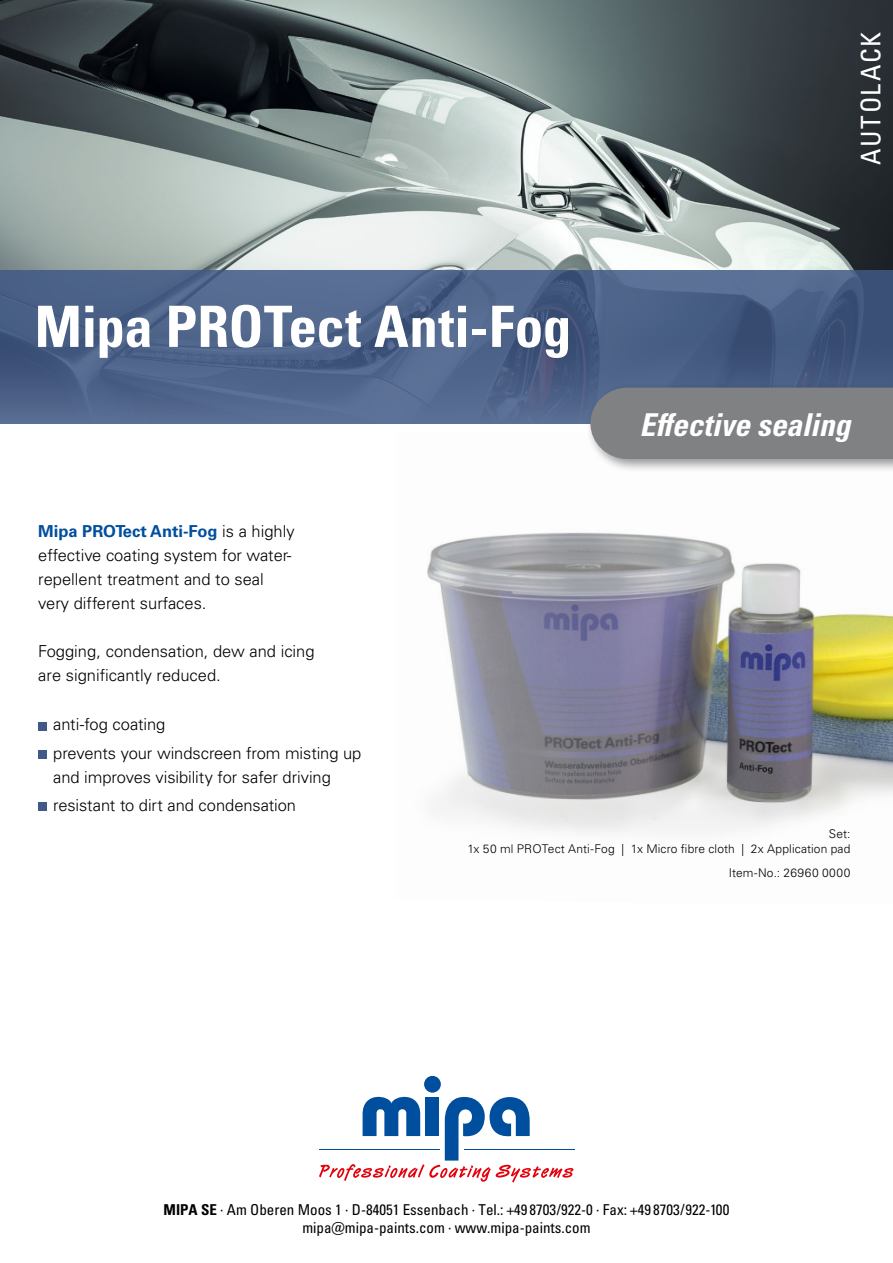
<style>
.page{position:relative;width:893px;height:1263px;background:#fff}
.page>*{position:absolute;margin:0;border:0;box-sizing:border-box;transform-origin:0 0}
.t1{font:57px "Univers LTCYR 67 Bold Cond";letter-spacing:-.005em;color:#fff}
.t2{font:31.5px "Univers LTCYR 67 Bold Cond Obl";letter-spacing:-.005em;color:#fff}
.t3{font:condensed 27px "Univers LTCYR 57";letter-spacing:.05em;color:#fff}
.t4{font:300 16.5px/24px "Univers LT Pro 45";color:#000}
.t5{font:700 16.5px "Univers LT Pro 65";color:#004e9e}
.t6{font:condensed 15px/18px "Univers LTCYR 57";color:#000;text-align:center}
.t7{font:300 12px/15px "Univers LT Pro 45";letter-spacing:.01em;color:#000;text-align:right}
.t8{font:300 12px "Univers LT Pro 45";letter-spacing:.04em;color:#000}
.s1{font-family:"Univers LT Pro 45";font-weight:300;color:#000}
.s2{font-family:"Univers LTCYR 67 Bold Cond";font-stretch:normal}
</style>
<div class="page">
<img style="left:427px;top:532px;width:466px;height:301px">
<img style="left:0;top:0;width:893px;height:270px">
<svg style="left:0;top:270px;width:893px;height:154px;background:#4c6288"></svg>
<div style="left:586px;top:383px;width:307px;height:90px;background:#000;opacity:.4"></div>
<div style="left:590px;top:388px;width:303px;height:71px;background:#808183"></div>
<hr style="left:464px;top:1149px;width:110px;height:1px;background:#004e9e">
<div style="left:424px;top:1076px;width:17px;height:16px;background:#004e9e;border-radius:50%"></div>
<svg style="left:319px;top:1091px;width:254px;height:91px"></svg>
<div style="left:38px;top:722px;width:8px;height:8px;background:#415986"></div>
<div style="left:38px;top:750px;width:8px;height:8px;background:#415986"></div>
<div style="left:38px;top:803px;width:8px;height:8px;background:#415986"></div>
<h3 class="t3" style="left:854px;top:165px;width:134px;rotate:-90deg">AUTOLACK</h3>
<h1 class="t1" style="left:35px;top:292px;width:538px">Mipa PROTect Anti-Fog</h1>
<p class="t5" style="left:38px;top:521px;width:258px">Mipa PROTect Anti-Fog <span class="s1">is a highly</span></p>
<p class="t4" style="left:38px;top:543px;width:255px">effective coating system for water&shy;repellent treatment and to seal very different surfaces.</p>
<p class="t4" style="left:38px;top:639px;width:278px">Fogging, condensation, dew and icing are significantly reduced.</p>
<p class="t4" style="left:53px;top:710px;width:310px;line-height:28.2px">anti-fog coating<br>prevents your windscreen from misting up</p>
<p class="t4" style="left:53px;top:763px;width:279px;line-height:28.2px">and improves visibility for safer driving resistant to dirt and condensation</p>
<h2 class="t2" style="left:640px;top:405px;width:212px">Effective sealing</h2>
<p class="t7" style="left:467px;top:826px;width:385px">Set:<br>1x 50 ml PROTect Anti-Fog | 1x Micro fibre cloth | 2x Application pad</p>
<p class="t8" style="left:729px;top:865px;width:123px">Item-No.: 26960 0000</p>
<p class="t6" style="left:164px;top:1200px;width:567px"><span class="s2">MIPA SE</span> · Am Oberen Moos 1 · D-84051 Essenbach · Tel.: +49 8703/922-0 · Fax: +49 8703/922-100 mipa@mipa-paints.com · www.mipa-paints.com</p>
</div>
